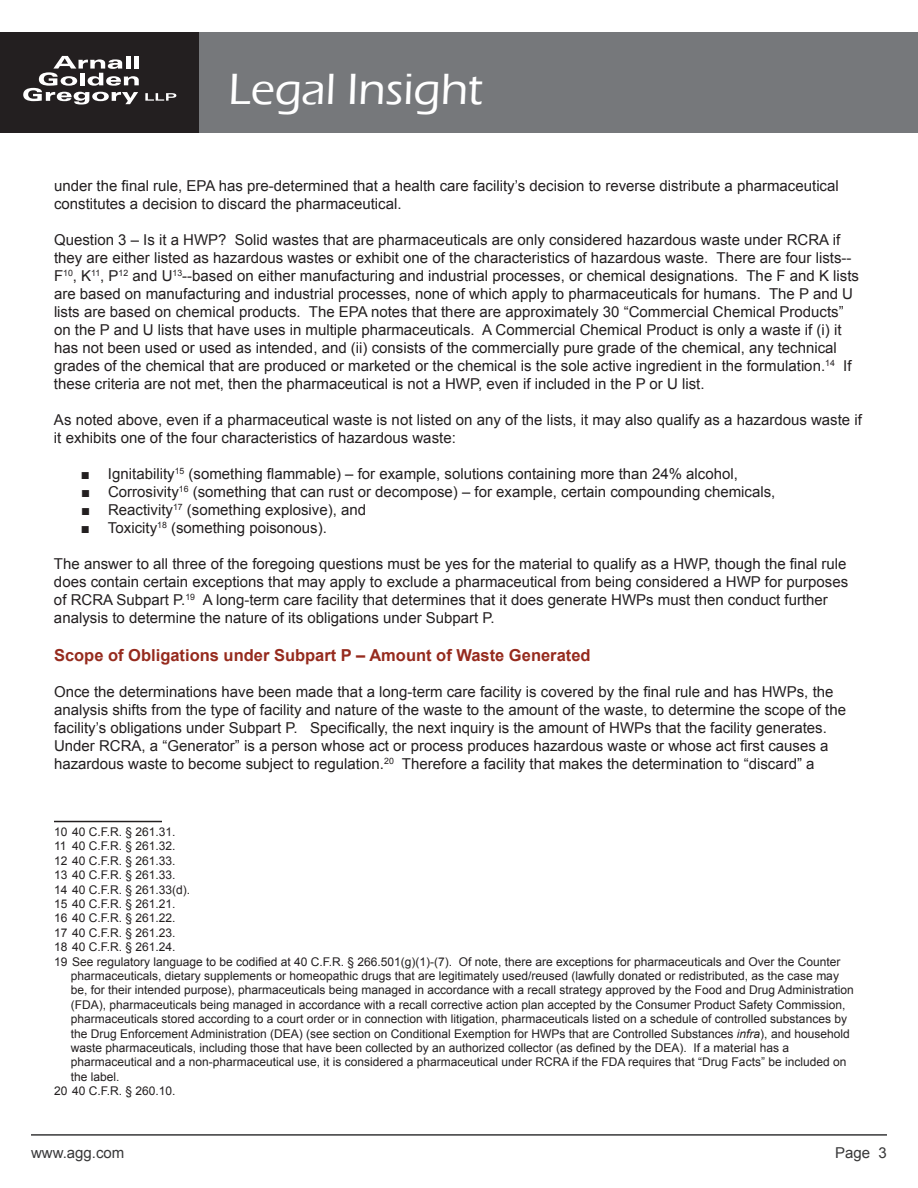
<style>
.page{position:relative;width:918px;height:1188px;background:#fff}
.page>*{position:absolute;margin:0;border:0;box-sizing:border-box;transform-origin:0 0}
.t1{font:500 45px "Eras ITC";color:#fff}
.t2{font:700 16.5px "Arial";color:#962b1e}
.t3{font:15px/18px "Arial";color:#231f20}
.t4{font:15px "Arial";color:#383839}
.t5{font:12px "Arial";color:#231f20}
.s1{font-style:italic}
</style>
<div class="page">
<div style="left:0;top:32px;width:200px;height:101px;background:#231f20"></div>
<svg style="left:23px;top:56px;width:116px;height:49px"></svg>
<svg style="left:145px;top:93px;width:31px;height:8px"></svg>
<div style="left:200px;top:32px;width:718px;height:101px;background:#76787b"></div>
<hr style="left:31px;top:1134px;width:856px;height:2px;background:#383839">
<hr style="left:54px;top:821px;width:108px;height:1px;background:#231f20">
<h1 class="t1" style="left:229px;top:64px;width:256px">Legal Insight</h1>
<p class="t3" style="left:54px;top:177px;width:786px">under the final rule, EPA has pre-determined that a health care facility’s decision to reverse distribute a pharmaceutical constitutes a decision to discard the pharmaceutical.</p>
<p class="t3" style="left:54px;top:231px;width:807px">Question 3 – Is it a HWP? Solid wastes that are pharmaceuticals are only considered hazardous waste under RCRA if they are either listed as hazardous wastes or exhibit one of the characteristics of hazardous waste. There are four lists-- F<sup>10</sup>, K<sup>11</sup>, P<sup>12</sup> and U<sup>13</sup>--based on either manufacturing and industrial processes, or chemical designations. The F and K lists are based on manufacturing and industrial processes, none of which apply to pharmaceuticals for humans. The P and U lists are based on chemical products. The EPA notes that there are approximately 30 “Commercial Chemical Products” on the P and U lists that have uses in multiple pharmaceuticals. A Commercial Chemical Product is only a waste if (i) it has not been used or used as intended, and (ii) consists of the commercially pure grade of the chemical, any technical grades of the chemical that are produced or marketed or the chemical is the sole active ingredient in the formulation.<sup>14</sup> If these criteria are not met, then the pharmaceutical is not a HWP, even if included in the P or U list.</p>
<p class="t3" style="left:54px;top:411px;width:809px">As noted above, even if a pharmaceutical waste is not listed on any of the lists, it may also qualify as a hazardous waste if it exhibits one of the four characteristics of hazardous waste:</p>
<p class="t3" style="left:81px;top:465px;width:658px">■ Ignitability<sup>15</sup> (something flammable) – for example, solutions containing more than 24% alcohol,</p>
<p class="t3" style="left:81px;top:483px;width:696px">■ Corrosivity<sup>16</sup> (something that can rust or decompose) – for example, certain compounding chemicals,</p>
<p class="t3" style="left:81px;top:501px;width:287px">■ Reactivity<sup>17</sup> (something explosive), and</p>
<p class="t3" style="left:81px;top:519px;width:247px">■ Toxicity<sup>18</sup> (something poisonous).</p>
<p class="t3" style="left:54px;top:555px;width:796px">The answer to all three of the foregoing questions must be yes for the material to qualify as a HWP, though the final rule does contain certain exceptions that may apply to exclude a pharmaceutical from being considered a HWP for purposes of RCRA Subpart P.<sup>19</sup> A long-term care facility that determines that it does generate HWPs must then conduct further analysis to determine the nature of its obligations under Subpart P.</p>
<p class="t2" style="left:54px;top:644px;width:538px">Scope of Obligations under Subpart P – Amount of Waste Generated</p>
<p class="t3" style="left:54px;top:683px;width:794px">Once the determinations have been made that a long-term care facility is covered by the final rule and has HWPs, the analysis shifts from the type of facility and nature of the waste to the amount of the waste, to determine the scope of the facility’s obligations under Subpart P. Specifically, the next inquiry is the amount of HWPs that the facility generates.<br>Under RCRA, a “Generator” is a person whose act or process produces hazardous waste or whose act first causes a hazardous waste to become subject to regulation.<sup>20</sup> Therefore a facility that makes the determination to “discard” a</p>
<p class="t5" style="left:54px;top:824px;width:123px">10 40 C.F.R. § 261.31.</p>
<p class="t5" style="left:54px;top:838px;width:123px">11 40 C.F.R. § 261.32.</p>
<p class="t5" style="left:54px;top:853px;width:123px">12 40 C.F.R. § 261.33.</p>
<p class="t5" style="left:54px;top:867px;width:123px">13 40 C.F.R. § 261.33.</p>
<p class="t5" style="left:54px;top:881px;width:138px">14 40 C.F.R. § 261.33(d).</p>
<p class="t5" style="left:54px;top:896px;width:123px">15 40 C.F.R. § 261.21.</p>
<p class="t5" style="left:54px;top:910px;width:123px">16 40 C.F.R. § 261.22.</p>
<p class="t5" style="left:54px;top:925px;width:123px">17 40 C.F.R. § 261.23.</p>
<p class="t5" style="left:54px;top:939px;width:123px">18 40 C.F.R. § 261.24.</p>
<p class="t5" style="left:54px;top:953px;width:788px">19 See regulatory language to be codified at 40 C.F.R. § 266.501(g)(1)-(7). Of note, there are exceptions for pharmaceuticals and Over the Counter</p>
<p class="t5" style="left:71px;top:968px;width:770px">pharmaceuticals, dietary supplements or homeopathic drugs that are legitimately used/reused (lawfully donated or redistributed, as the case may</p>
<p class="t5" style="left:71px;top:982px;width:785px">be, for their intended purpose), pharmaceuticals being managed in accordance with a recall strategy approved by the Food and Drug Administration</p>
<p class="t5" style="left:71px;top:997px;width:776px">(FDA), pharmaceuticals being managed in accordance with a recall corrective action plan accepted by the Consumer Product Safety Commission,</p>
<p class="t5" style="left:71px;top:1011px;width:778px">pharmaceuticals stored according to a court order or in connection with litigation, pharmaceuticals listed on a schedule of controlled substances by</p>
<p class="t5" style="left:71px;top:1025px;width:781px">the Drug Enforcement Administration (DEA) (see section on Conditional Exemption for HWPs that are Controlled Substances <span class="s1">infra</span>), and household</p>
<p class="t5" style="left:71px;top:1040px;width:720px">waste pharmaceuticals, including those that have been collected by an authorized collector (as defined by the DEA). If a material has a</p>
<p class="t5" style="left:71px;top:1054px;width:777px">pharmaceutical and a non-pharmaceutical use, it is considered a pharmaceutical under RCRA if the FDA requires that “Drug Facts” be included on</p>
<p class="t5" style="left:71px;top:1069px;width:50px">the label.</p>
<p class="t5" style="left:54px;top:1083px;width:123px">20 40 C.F.R. § 260.10.</p>
<p class="t4" style="left:31px;top:1142px;width:95px">www.agg.com</p>
<p class="t4" style="left:835px;top:1142px;width:53px">Page 3</p>
</div>
